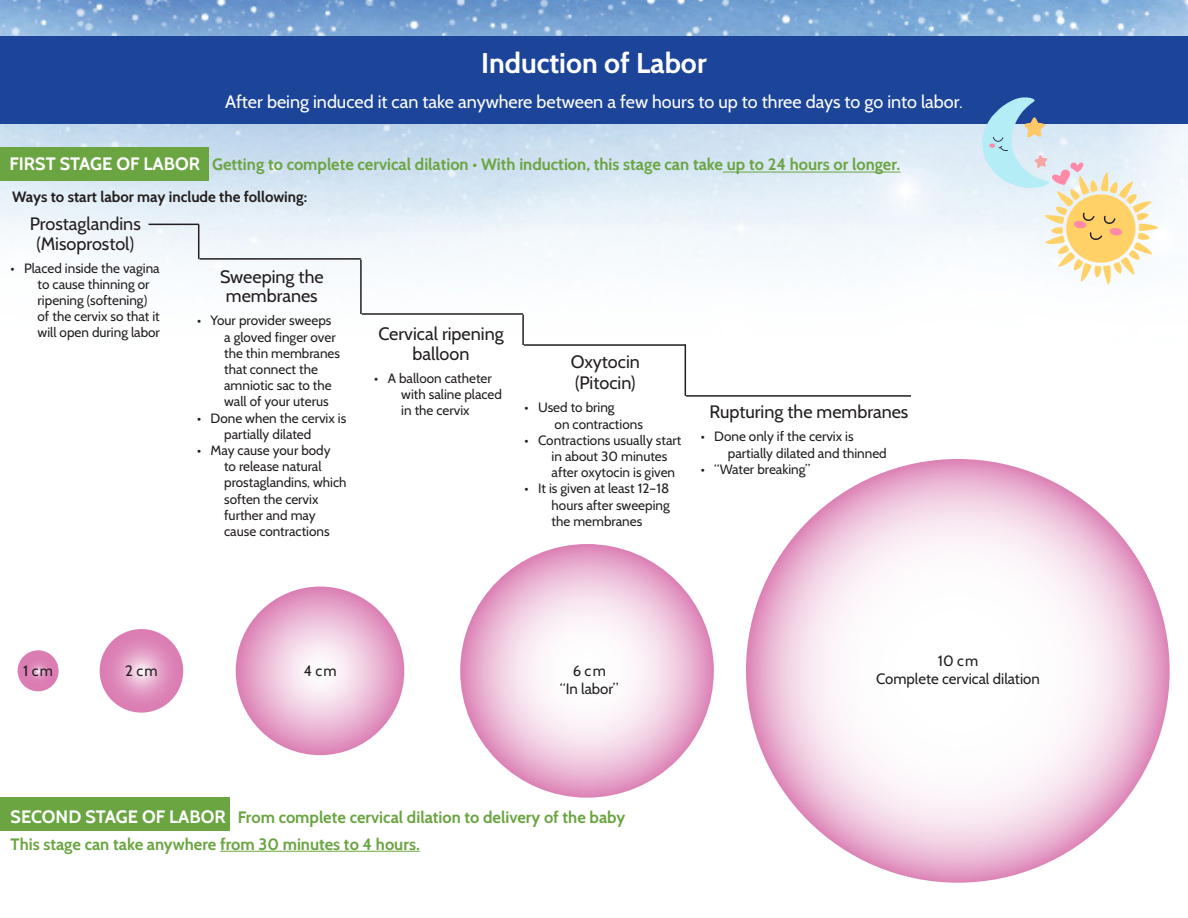
<style>
.page{position:relative;width:1188px;height:918px;background:#fff}
.page>*{position:absolute;margin:0;border:0;box-sizing:border-box;transform-origin:0 0}
.t1{font:700 28.5px "Cabin";color:#fff}
.t2{font:18px/19.5px "Cabin";color:#231f20;text-align:center}
.t3{font:18px "Cabin";color:#fff}
.t4{font:700 16.5px "Cabin";color:#6ba542}
.t5{font:15px "Cabin";color:#231f20}
.t6{font:700 15px "Cabin";color:#231f20}
.t7{font:13.5px/16.2px "Cabin";color:#231f20}
.s1{font-size:18px;color:#fff}
</style>
<div class="page">
<div style="left:0;top:798px;width:230px;height:33px;background:#6ba542"></div>
<img style="left:0;top:0;width:1188px;height:536px">
<svg style="left:746px;top:459px;width:424px;height:424px"></svg>
<svg style="left:236px;top:587px;width:168px;height:168px;background:#eab5d3"></svg>
<svg style="left:100px;top:629px;width:83px;height:84px;background:#e092bf"></svg>
<svg style="left:18px;top:650px;width:41px;height:41px"></svg>
<svg style="left:460px;top:544px;width:254px;height:254px"></svg>
<div style="left:0;top:147px;width:209px;height:33px;background:#6ba542"></div>
<div style="left:0;top:37px;width:1188px;height:87px;background:#1c4599"></div>
<hr style="left:723px;top:172px;width:177px;height:1px;background:#6ba542">
<hr style="left:220px;top:851px;width:200px;height:1px;background:#6ba542">
<hr style="left:148px;top:224px;width:51px;height:1px;background:#231f20">
<hr style="left:198px;top:224px;width:1px;height:35px;background:#231f20">
<hr style="left:199px;top:258px;width:162px;height:2px;background:#231f20">
<hr style="left:360px;top:260px;width:2px;height:54px;background:#231f20">
<hr style="left:362px;top:313px;width:161px;height:2px;background:#231f20">
<hr style="left:522px;top:315px;width:2px;height:30px;background:#231f20">
<hr style="left:524px;top:344px;width:161px;height:2px;background:#231f20">
<hr style="left:685px;top:344px;width:1px;height:52px;background:#231f20">
<hr style="left:686px;top:395px;width:225px;height:2px;background:#231f20">
<svg style="left:982px;top:97px;width:176px;height:188px"></svg>
<p class="t1" style="left:481px;top:45px;width:227px">Induction of Labor</p>
<p class="t3" style="left:225px;top:90px;width:739px">After being induced it can take anywhere between a few hours to up to three days to go into labor.</p>
<p class="t4" style="left:9px;top:155px;width:893px"><span class="s1">FIRST STAGE OF LABOR</span> Getting to complete cervical dilation • With induction, this stage can take up to 24 hours or longer.</p>
<p class="t6" style="left:12px;top:188px;width:297px">Ways to start labor may include the following:</p>
<p class="t2" style="left:30px;top:214px;width:112px">Prostaglandins (Misoprostol)</p>
<p class="t7" style="left:38px;top:260px;width:124px;text-indent:-27px">• Placed inside the vagina to cause thinning or ripening (softening) of the cervix so that it will open during labor</p>
<p class="t2" style="left:220px;top:267px;width:105px">Sweeping the membranes</p>
<p class="t7" style="left:224px;top:312px;width:117px;text-indent:-27px">• Your provider sweeps a gloved finger over the thin membranes that connect the amniotic sac to the wall of your uterus</p>
<p class="t7" style="left:197px;top:410px;width:151px;text-align:center">• Done when the cervix is partially dilated</p>
<p class="t7" style="left:224px;top:442px;width:124px;text-indent:-27px">• May cause your body<br>to release natural prostaglandins, which soften the cervix further and may cause contractions</p>
<p class="t2" style="left:378px;top:324px;width:127px">Cervical ripening balloon</p>
<p class="t7" style="left:401px;top:370px;width:102px;text-indent:-27px">• A balloon catheter with saline placed in the cervix</p>
<p class="t2" style="left:571px;top:351px;width:71px;line-height:21.6px;text-align:left">Oxytocin (Pitocin)</p>
<p class="t7" style="left:555px;top:399px;width:90px;text-indent:-30px">• Used to bring<br>on contractions</p>
<p class="t7" style="left:552px;top:432px;width:131px;text-indent:-27px">• Contractions usually start in about 30 minutes after oxytocin is given</p>
<p class="t7" style="left:552px;top:480px;width:120px;text-align:justify;text-indent:-27px">• It is given at least 12–18 hours after sweeping the membranes</p>
<p class="t2" style="left:709px;top:402px;width:201px">Rupturing the membranes</p>
<p class="t7" style="left:728px;top:428px;width:160px;text-indent:-27px">• Done only if the cervix is partially dilated and thinned</p>
<p class="t7" style="left:701px;top:461px;width:111px">• “Water breaking”</p>
<p class="t5" style="left:23px;top:661px;width:31px">1 c m</p>
<p class="t5" style="left:125px;top:661px;width:34px">2 c m</p>
<p class="t5" style="left:304px;top:661px;width:34px">4 c m</p>
<p class="t5" style="left:573px;top:661px;width:35px">6 c m</p>
<p class="t5" style="left:560px;top:679px;width:60px">“In labor”</p>
<p class="t4" style="left:11px;top:807px;width:616px"><span class="s1">SECOND STAGE OF LABOR</span> From complete cervical dilation to delivery of the baby</p>
<p class="t4" style="left:11px;top:834px;width:411px">This stage can take anywhere from 30 minutes to 4 hours.</p>
<p class="t5" style="left:938px;top:652px;width:42px">10 c m</p>
<p class="t5" style="left:876px;top:670px;width:165px">Complete cervical dilation</p>
</div>
